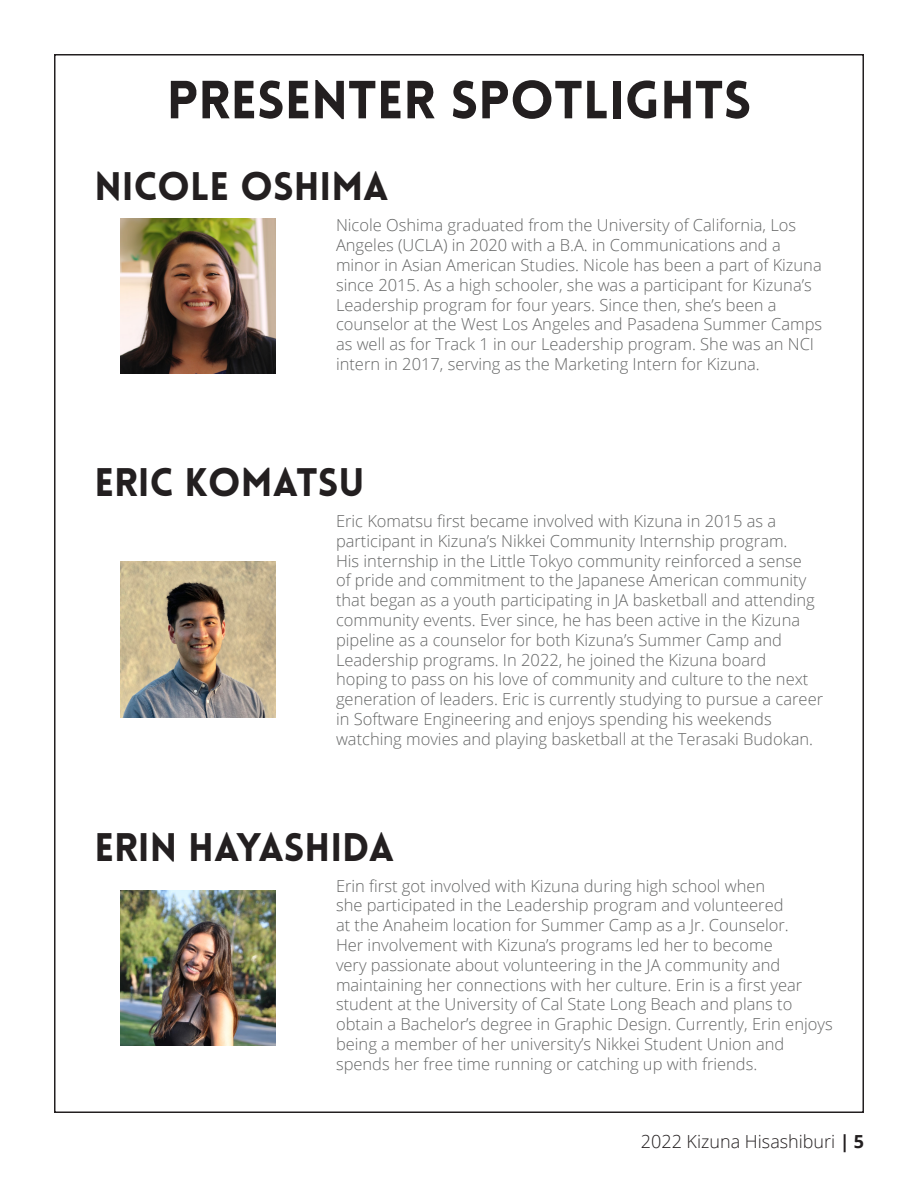
<style>
.page{position:relative;width:918px;height:1188px;background:#fff}
.page>*{position:absolute;margin:0;border:0;box-sizing:border-box;transform-origin:0 0}
.t1{font:900 52.5px "Lovelo";color:#231f20}
.t2{font:900 39px "Lovelo";color:#231f20}
.t3{font:300 18px "Open Sans";color:#231f20}
.t4{font:300 16.5px/19.8px "Open Sans";color:#656666}
.s1{font-weight:700}
</style>
<div class="page">
<img style="left:120px;top:562px;width:155px;height:155px">
<img style="left:120px;top:219px;width:155px;height:155px">
<img style="left:120px;top:890px;width:155px;height:156px">
<p class="t1" style="left:167px;top:67px;width:586px">PRESENTER SPOTLIGHTS</p>
<p class="t2" style="left:94px;top:162px;width:296px">NICOLE OSHIMA</p>
<p class="t4" style="left:336px;top:215px;width:488px">Nicole Oshima graduated from the University of California, Los Angeles (UCLA) in 2020 with a B.A. in Communications and a minor in Asian American Studies. Nicole has been a part of Kizuna since 2015. As a high schooler, she was a participant for Kizuna’s Leadership program for four years. Since then, she’s been a counselor at the West Los Angeles and Pasadena Summer Camps as well as for Track 1 in our Leadership program. She was an NCI intern in 2017, serving as the Marketing Intern for Kizuna.</p>
<p class="t2" style="left:94px;top:458px;width:272px">ERIC KOMATSU</p>
<p class="t4" style="left:336px;top:511px;width:489px">Eric Komatsu first became involved with Kizuna in 2015 as a participant in Kizuna’s Nikkei Community Internship program.<br>His internship in the Little Tokyo community reinforced a sense<br>of pride and commitment to the Japanese American community that began as a youth participating in JA basketball and attending community events. Ever since, he has been active in the Kizuna pipeline as a counselor for both Kizuna’s Summer Camp and Leadership programs. In 2022, he joined the Kizuna board<br>hoping to pass on his love of community and culture to the next generation of leaders. Eric is currently studying to pursue a career in Software Engineering and enjoys spending his weekends watching movies and playing basketball at the Terasaki Budokan.</p>
<p class="t2" style="left:94px;top:823px;width:301px">ERIN HAYASHIDA</p>
<p class="t4" style="left:336px;top:875px;width:498px">Erin first got involved with Kizuna during high school when<br>she participated in the Leadership program and volunteered<br>at the Anaheim location for Summer Camp as a Jr. Counselor.<br>Her involvement with Kizuna’s programs led her to become<br>very passionate about volunteering in the JA community and maintaining her connections with her culture. Erin is a first year student at the University of Cal State Long Beach and plans to obtain a Bachelor’s degree in Graphic Design. Currently, Erin enjoys being a member of her university’s Nikkei Student Union and spends her free time running or catching up with friends.</p>
<p class="t3" style="left:641px;top:1129px;width:225px">2022 Kizuna Hisashiburi <span class="s1">| 5</span></p>
</div>
